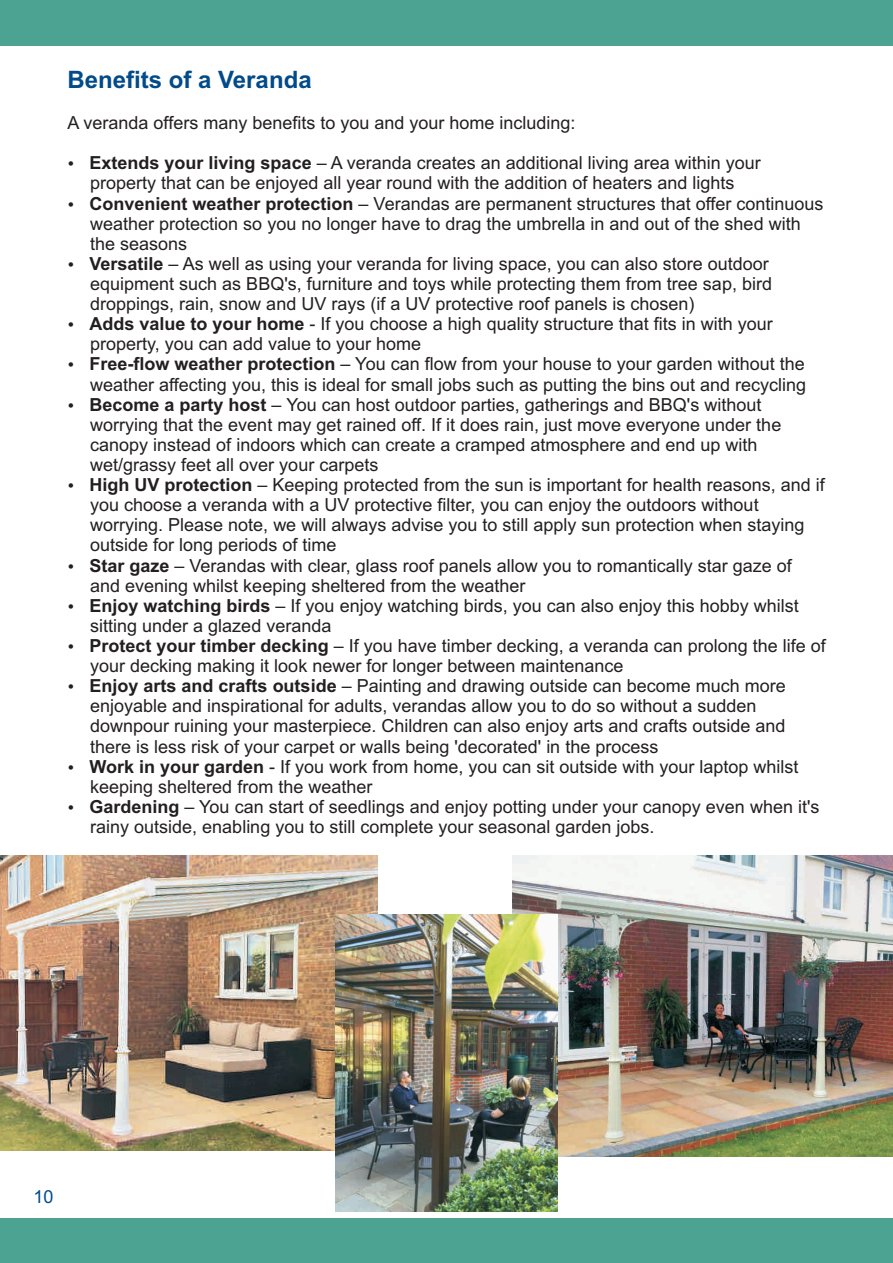
<style>
.page{position:relative;width:893px;height:1263px;background:#fff}
.page>*{position:absolute;margin:0;border:0;box-sizing:border-box;transform-origin:0 0}
.t1{font:700 24px "Arial";color:#014b8a}
.t2{font:18px/20.1px "Arial";color:#231f20}
.t3{font:18px "Arial";color:#014b8a}
.s1{font-weight:700}
</style>
<div class="page">
<div style="left:0;top:1px;width:893px;height:45px;background:#4ca391"></div>
<div style="left:0;top:1218px;width:893px;height:45px;background:#4ca391"></div>
<img style="left:0;top:855px;width:377px;height:295px">
<img style="left:513px;top:856px;width:380px;height:300px">
<img style="left:335px;top:915px;width:223px;height:296px">
<h1 class="t1" style="left:68px;top:70px;width:246px">Benefits of a Veranda</h1>
<p class="t2" style="left:68px;top:114px;width:509px">A veranda offers many benefits to you and your home including:</p>
<p class="t2" style="left:90px;top:155px;width:738px"><span class="s1">Extends your living space</span> – A veranda creates an additional living area within your property that can be enjoyed all year round with the addition of heaters and lights <span class="s1">Convenient weather protection</span> – Verandas are permanent structures that offer continuous weather protection so you no longer have to drag the umbrella in and out of the shed with the seasons<br><span class="s1">Versatile</span> – As well as using your veranda for living space, you can also store outdoor equipment such as BBQ's, furniture and toys while protecting them from tree sap, bird droppings, rain, snow and UV rays (if a UV protective roof panels is chosen)<br><span class="s1">Adds value to your home</span> - If you choose a high quality structure that fits in with your property, you can add value to your home<br><span class="s1">Free-flow weather protection</span> – You can flow from your house to your garden without the weather affecting you, this is ideal for small jobs such as putting the bins out and recycling <span class="s1">Become a party host</span> – You can host outdoor parties, gatherings and BBQ's without worrying that the event may get rained off. If it does rain, just move everyone under the canopy instead of indoors which can create a cramped atmosphere and end up with wet/grassy feet all over your carpets<br><span class="s1">High UV protection</span> – Keeping protected from the sun is important for health reasons, and if you choose a veranda with a UV protective filter, you can enjoy the outdoors without worrying. Please note, we will always advise you to still apply sun protection when staying outside for long periods of time<br><span class="s1">Star gaze</span> – Verandas with clear, glass roof panels allow you to romantically star gaze of and evening whilst keeping sheltered from the weather<br><span class="s1">Enjoy watching birds</span> – If you enjoy watching birds, you can also enjoy this hobby whilst sitting under a glazed veranda<br><span class="s1">Protect your timber decking</span> – If you have timber decking, a veranda can prolong the life of your decking making it look newer for longer between maintenance<br><span class="s1">Enjoy arts and crafts outside</span> – Painting and drawing outside can become much more enjoyable and inspirational for adults, verandas allow you to do so without a sudden downpour ruining your masterpiece. Children can also enjoy arts and crafts outside and there is less risk of your carpet or walls being 'decorated' in the process<br><span class="s1">Work in your garden</span> - If you work from home, you can sit outside with your laptop whilst keeping sheltered from the weather<br><span class="s1">Gardening</span> – You can start of seedlings and enjoy potting under your canopy even when it's rainy outside, enabling you to still complete your seasonal garden jobs.</p>
<p class="t3" style="left:33px;top:1189px;width:22px">10</p>
</div>
